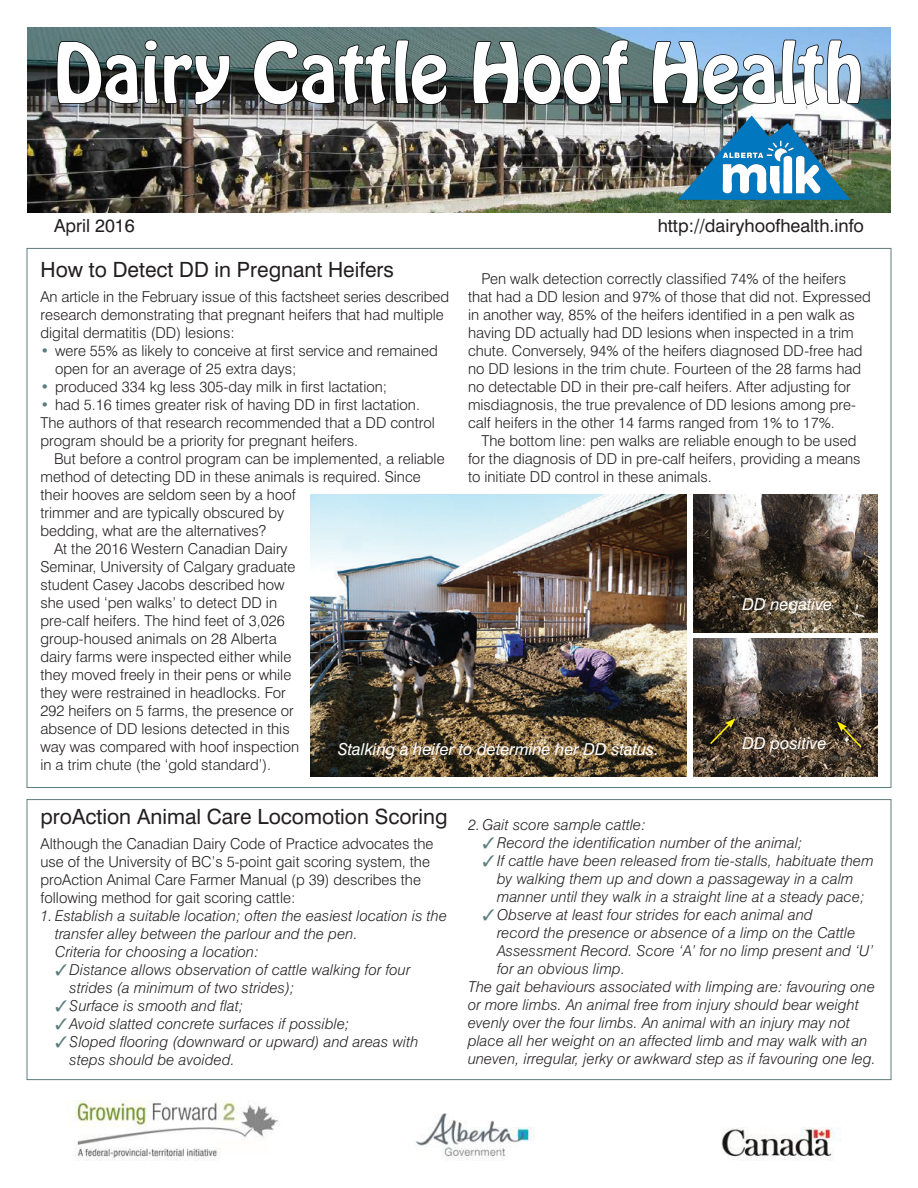
<style>
.page{position:relative;width:918px;height:1188px;background:#fff}
.page>*{position:absolute;margin:0;border:0;box-sizing:border-box;transform-origin:0 0}
.t1{font:73.5px "Hobo";color:#fff}
.t2{font:21px "Swiss 721 BT";color:#231f20}
.t3{font:18px "Swiss 721 BT";color:#231f20}
.t4{font:italic 16.5px "Swiss 721 BT";color:#fff}
.t5{font:300 15px/18px "Swiss 721 BT";color:#231f20}
.t6{font:italic 300 15px "Swiss 721 BT";letter-spacing:.01em;color:#231f20}
.s1{color:#5e7d80}
</style>
<div class="page">
<img style="left:27px;top:27px;width:864px;height:186px">
<svg style="left:56px;top:39px;width:174px;height:67px;background:#384444"></svg>
<svg style="left:253px;top:39px;width:195px;height:67px;background:#3e4b4a"></svg>
<svg style="left:472px;top:39px;width:157px;height:67px;background:#445553"></svg>
<svg style="left:652px;top:39px;width:210px;height:67px;background:#718c9f"></svg>
<img style="left:678px;top:116px;width:172px;height:84px">
<img style="left:75px;top:1101px;width:763px;height:60px">
<img style="left:311px;top:494px;width:376px;height:282px">
<img style="left:694px;top:638px;width:183px;height:138px">
<img style="left:694px;top:494px;width:183px;height:138px">
<svg style="left:709px;top:718px;width:26px;height:28px"></svg>
<svg style="left:837px;top:721px;width:26px;height:28px"></svg>
<h1 class="t1" style="left:54px;top:22px;width:812px">Dairy Cattle Hoof Health</h1>
<p class="t3" style="left:54px;top:215px;width:82px">April 2016</p>
<p class="t3" style="left:658px;top:215px;width:208px">http://dairyhoofhealth.info</p>
<p class="t5" style="left:468px;top:270px;width:404px;text-indent:14px">Pen walk detection correctly classified 74% of the heifers that had a DD lesion and 97% of those that did not. Expressed in another way, 85% of the heifers identified in a pen walk as having DD actually had DD lesions when inspected in a trim chute. Conversely, 94% of the heifers diagnosed DD-free had no DD lesions in the trim chute. Fourteen of the 28 farms had no detectable DD in their pre-calf heifers. After adjusting for misdiagnosis, the true prevalence of DD lesions among pre&shy;calf heifers in the other 14 farms ranged from 1% to 17%.</p>
<p class="t5" style="left:468px;top:432px;width:394px;text-indent:14px">The bottom line: pen walks are reliable enough to be used for the diagnosis of DD in pre-calf heifers, providing a means to initiate DD control in these animals.</p>
<h2 class="t2" style="left:40px;top:257px;width:355px">How to Detect DD in Pregnant Heifers</h2>
<p class="t5" style="left:40px;top:288px;width:410px">An article in the February issue of this factsheet series described research demonstrating that pregnant heifers that had multiple digital dermatitis (DD) lesions:</p>
<p class="t5" style="left:55px;top:342px;width:384px;text-indent:-15px"><span class="s1">•</span> were 55% as likely to conceive at first service and remained open for an average of 25 extra days;</p>
<p class="t5" style="left:40px;top:378px;width:348px"><span class="s1">•</span> produced 334 kg less 305-day milk in first lactation;</p>
<p class="t5" style="left:40px;top:396px;width:396px"><span class="s1">•</span> had 5.16 times greater risk of having DD in first lactation.<br>The authors of that research recommended that a DD control program should be a priority for pregnant heifers.</p>
<p class="t5" style="left:54px;top:450px;width:392px">But before a control program can be implemented, a reliable</p>
<p class="t5" style="left:40px;top:468px;width:382px">method of detecting DD in these animals is required. Since</p>
<p class="t5" style="left:40px;top:486px;width:257px">their hooves are seldom seen by a hoof</p>
<p class="t5" style="left:40px;top:504px;width:245px">trimmer and are typically obscured by</p>
<p class="t5" style="left:40px;top:522px;width:227px">bedding, what are the alternatives?</p>
<p class="t5" style="left:54px;top:540px;width:235px">At the 2016 Western Canadian Dairy</p>
<p class="t5" style="left:40px;top:558px;width:257px">Seminar, University of Calgary graduate</p>
<p class="t5" style="left:40px;top:576px;width:246px">student Casey Jacobs described how</p>
<p class="t5" style="left:40px;top:594px;width:238px">she used ‘pen walks’ to detect DD in</p>
<p class="t5" style="left:40px;top:612px;width:246px">pre-calf heifers. The hind feet of 3,026</p>
<p class="t5" style="left:40px;top:630px;width:238px">group-housed animals on 28 Alberta</p>
<p class="t5" style="left:40px;top:648px;width:252px">dairy farms were inspected either while</p>
<p class="t5" style="left:40px;top:666px;width:252px">they moved freely in their pens or while</p>
<p class="t5" style="left:40px;top:684px;width:247px">they were restrained in headlocks. For</p>
<p class="t5" style="left:40px;top:702px;width:255px">292 heifers on 5 farms, the presence or</p>
<p class="t5" style="left:40px;top:720px;width:251px">absence of DD lesions detected in this</p>
<p class="t5" style="left:40px;top:738px;width:260px">way was compared with hoof inspection</p>
<p class="t5" style="left:40px;top:756px;width:232px">in a trim chute (the ‘gold standard’).</p>
<p class="t4" style="left:742px;top:594px;width:91px">DD negative</p>
<p class="t4" style="left:742px;top:733px;width:86px">DD positive</p>
<p class="t4" style="left:338px;top:739px;width:322px">Stalking a heifer to determine her DD status.</p>
<h2 class="t2" style="left:40px;top:804px;width:409px">proAction Animal Care Locomotion Scoring</h2>
<p class="t5" style="left:40px;top:834px;width:395px">Although the Canadian Dairy Code of Practice advocates the use of the University of BC’s 5-point gait scoring system, the proAction Animal Care Farmer Manual (p 39) describes the following method for gait scoring cattle:</p>
<p class="t6" style="left:40px;top:906px;width:408px">1. Establish a suitable location; often the easiest location is the</p>
<p class="t6" style="left:55px;top:924px;width:304px">transfer alley between the parlour and the pen.</p>
<p class="t6" style="left:55px;top:942px;width:205px">Criteria for choosing a location:</p>
<p class="t6" style="left:70px;top:960px;width:342px">Distance allows observation of cattle walking for four</p>
<p class="t6" style="left:70px;top:978px;width:226px">strides (a minimum of two strides);</p>
<p class="t6" style="left:70px;top:996px;width:175px">Surface is smooth and flat;</p>
<p class="t6" style="left:70px;top:1014px;width:281px">Avoid slatted concrete surfaces if possible;</p>
<p class="t6" style="left:70px;top:1032px;width:350px">Sloped flooring (downward or upward) and areas with</p>
<p class="t6" style="left:70px;top:1050px;width:167px">steps should be avoided.</p>
<p class="t6" style="left:468px;top:816px;width:179px">2. Gait score sample cattle:</p>
<p class="t6" style="left:497px;top:834px;width:307px">Record the identification number of the animal;</p>
<p class="t6" style="left:497px;top:852px;width:378px">If cattle have been released from tie-stalls, habituate them</p>
<p class="t6" style="left:497px;top:870px;width:358px">by walking them up and down a passageway in a calm</p>
<p class="t6" style="left:497px;top:888px;width:369px">manner until they walk in a straight line at a steady pace;</p>
<p class="t6" style="left:497px;top:906px;width:317px">Observe at least four strides for each animal and</p>
<p class="t6" style="left:497px;top:924px;width:360px">record the presence or absence of a limp on the Cattle</p>
<p class="t6" style="left:497px;top:942px;width:378px">Assessment Record. Score ‘A’ for no limp present and ‘U’</p>
<p class="t6" style="left:497px;top:960px;width:129px">for an obvious limp.</p>
<p class="t6" style="left:468px;top:978px;width:409px">The gait behaviours associated with limping are: favouring one</p>
<p class="t6" style="left:468px;top:996px;width:392px">or more limbs. An animal free from injury should bear weight</p>
<p class="t6" style="left:468px;top:1014px;width:384px">evenly over the four limbs. An animal with an injury may not</p>
<p class="t6" style="left:468px;top:1032px;width:401px">place all her weight on an affected limb and may walk with an</p>
<p class="t6" style="left:468px;top:1050px;width:409px">uneven, irregular, jerky or awkward step as if favouring one leg.</p>
</div>
